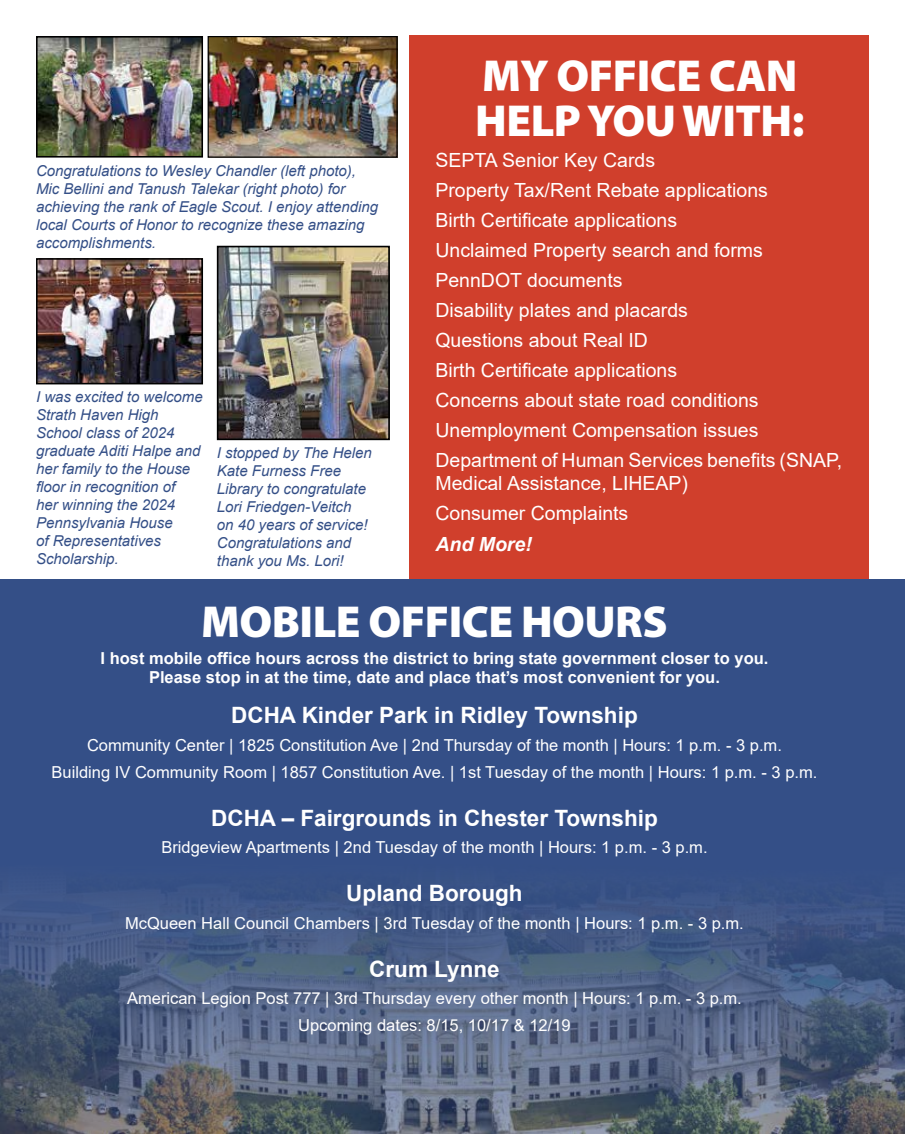
<style>
.page{position:relative;width:905px;height:1134px;background:#fff}
.page>*{position:absolute;margin:0;border:0;box-sizing:border-box;transform-origin:0 0}
.t1{font:45px/45px "Myriad Variable Concept";letter-spacing:-.015em;color:#fff}
.t2{font:700 22.5px "Arial";color:#fff}
.t3{font:19.5px/30px "Arial";color:#fff}
.t4{font:italic 700 19.5px "Arial";color:#fff}
.t5{font:16.5px/27.3px "Arial";color:#fff;text-align:center}
.t6{font:700 16.5px/19.8px "Arial";color:#fff;text-align:center}
.t7{font:italic 15px/18px "Arial";color:#344f87}
</style>
<div class="page">
<hr style="left:904px;top:567px;width:1px;height:88px;background:#344f87">
<svg style="left:0;top:579px;width:904px;height:555px;background:#405682"></svg>
<img style="left:209px;top:38px;width:186px;height:118px">
<div style="left:207px;top:36px;width:190px;height:122px;border:1px solid #000"></div>
<img style="left:39px;top:39px;width:161px;height:116px">
<div style="left:36px;top:36px;width:167px;height:122px;border:2px solid #000"></div>
<img style="left:39px;top:261px;width:161px;height:120px">
<div style="left:36px;top:258px;width:167px;height:126px;border:2px solid #000"></div>
<img style="left:220px;top:249px;width:167px;height:188px">
<div style="left:217px;top:246px;width:173px;height:194px;border:2px solid #000"></div>
<div style="left:410px;top:35px;width:458px;height:544px;background:#d03f2c"></div>
<p class="t7" style="left:36px;top:162px;width:343px">Congratulations to Wesley Chandler (left photo), Mic Bellini and Tanush Talekar (right photo) for achieving the rank of Eagle Scout. I enjoy attending local Courts of Honor to recognize these amazing accomplishments.</p>
<p class="t7" style="left:36px;top:388px;width:168px">I was excited to welcome<br>Strath Haven High<br>School class of 2024 graduate Aditi Halpe and her family to the House floor in recognition of<br>her winning the 2024<br>Pennsylvania House<br>of Representatives<br>Scholarship.</p>
<p class="t7" style="left:217px;top:444px;width:157px">I stopped by The Helen<br>Kate Furness Free<br>Library to congratulate<br>Lori Friedgen-Veitch<br>on 40 years of service!<br>Congratulations and thank you Ms. Lori!</p>
<h1 class="t1" style="left:475px;top:53px;width:331px">MY OFFICE CAN<br>HELP YOU WITH:</h1>
<p class="t3" style="left:435px;top:145px;width:408px">SEPTA Senior Key Cards<br>Property Tax/Rent Rebate applications<br>Birth Certificate applications<br>Unclaimed Property search and forms<br>PennDOT documents<br>Disability plates and placards<br>Questions about Real ID<br>Birth Certificate applications<br>Concerns about state road conditions<br>Unemployment Compensation issues<br>Department of Human Services benefits (SNAP,</p>
<h3 class="t3" style="left:435px;top:468px;width:254px">Medical Assistance, LIHEAP)<br>Consumer Complaints</h3>
<h3 class="t4" style="left:435px;top:531px;width:98px">And More!</h3>
<h1 class="t1" style="left:201px;top:600px;width:468px">MOBILE OFFICE HOURS</h1>
<p class="t6" style="left:101px;top:648px;width:669px">I host mobile office hours across the district to bring state government closer to you.<br>Please stop in at the time, date and place that’s most convenient for you.</p>
<h2 class="t2" style="left:231px;top:700px;width:408px">DCHA Kinder Park in Ridley Township</h2>
<p class="t5" style="left:51px;top:731px;width:767px">Community Center | 1825 Constitution Ave | 2nd Thursday of the month | Hours: 1 p.m. - 3 p.m.<br>Building IV Community Room | 1857 Constitution Ave. | 1st Tuesday of the month | Hours: 1 p.m. - 3 p.m.</p>
<h2 class="t2" style="left:211px;top:802px;width:448px">DCHA – Fairgrounds in Chester Township</h2>
<p class="t5" style="left:161px;top:834px;width:548px">Bridgeview Apartments | 2nd Tuesday of the month | Hours: 1 p.m. - 3 p.m.</p>
<h2 class="t2" style="left:346px;top:878px;width:178px">Upland Borough</h2>
<p class="t5" style="left:125px;top:909px;width:620px">McQueen Hall Council Chambers | 3rd Tuesday of the month | Hours: 1 p.m. - 3 p.m.</p>
<h2 class="t2" style="left:369px;top:953px;width:132px">Crum Lynne</h2>
<p class="t5" style="left:127px;top:984px;width:616px">American Legion Post 777 | 3rd Thursday every other month | Hours: 1 p.m. - 3 p.m.<br>Upcoming dates: 8/15, 10/17 &amp; 12/19</p>
</div>
